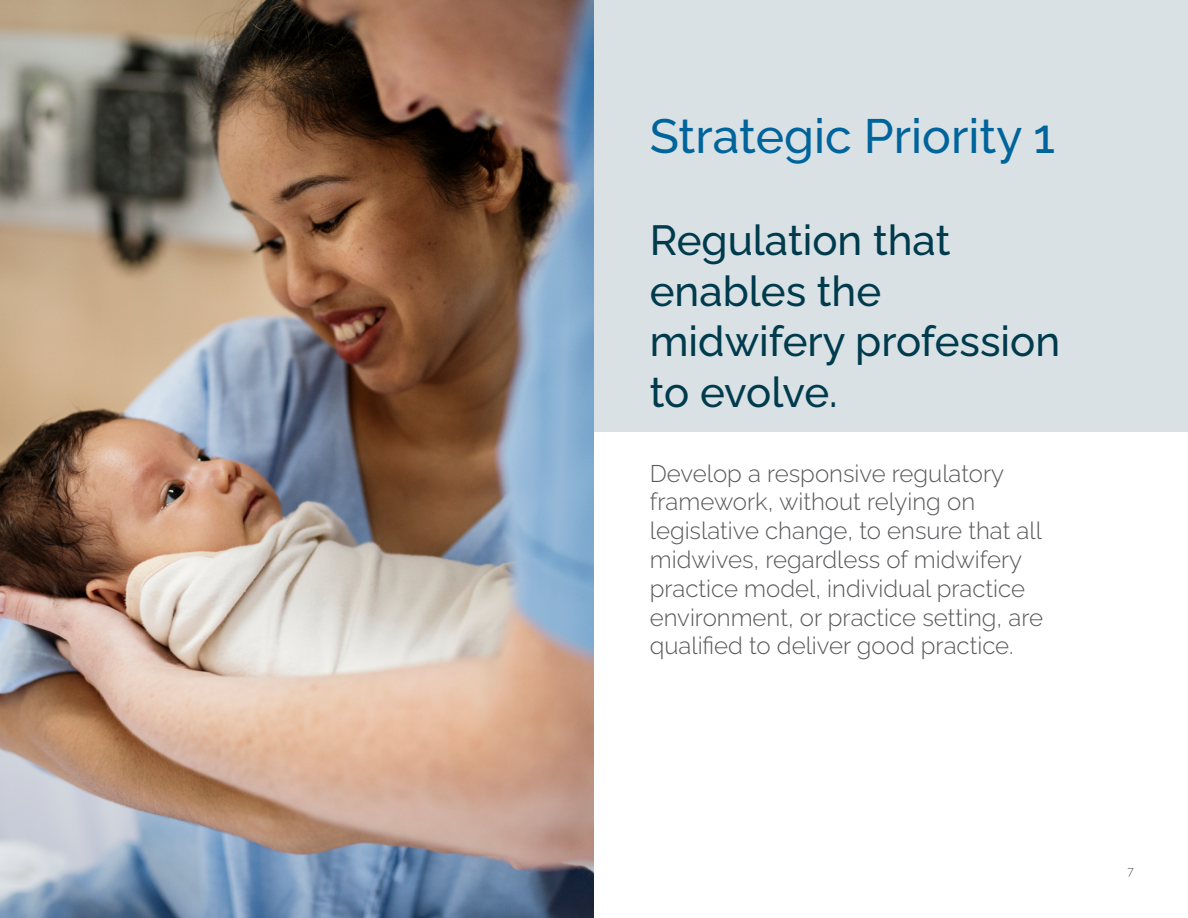
<style>
.page{position:relative;width:1188px;height:918px;background:#fff}
.page>*{position:absolute;margin:0;border:0;box-sizing:border-box;transform-origin:0 0}
.t1{font:500 48px "Raleway";color:#00649c}
.t2{font:500 42px/50.4px "Raleway";color:#003b4d}
.t3{font:300 24px/28.8px "Raleway";color:#58595b}
.t4{font:300 12px "Raleway";color:#52575a}
</style>
<div class="page">
<div style="left:0;top:0;width:1188px;height:432px;background:#d9e1e4"></div>
<img style="left:0;top:0;width:594px;height:918px">
<h1 class="t1" style="left:650px;top:99px;width:407px">Strategic Priority 1</h1>
<h2 class="t2" style="left:650px;top:211px;width:412px">Regulation that enables the midwifery profession to evolve.</h2>
<p class="t3" style="left:650px;top:456px;width:395px">Develop a responsive regulatory framework, without relying on legislative change, to ensure that all midwives, regardless of midwifery practice model, individual practice environment, or practice setting, are qualified to deliver good practice.</p>
<p class="t4" style="left:1128px;top:862px;width:8px">7</p>
</div>
